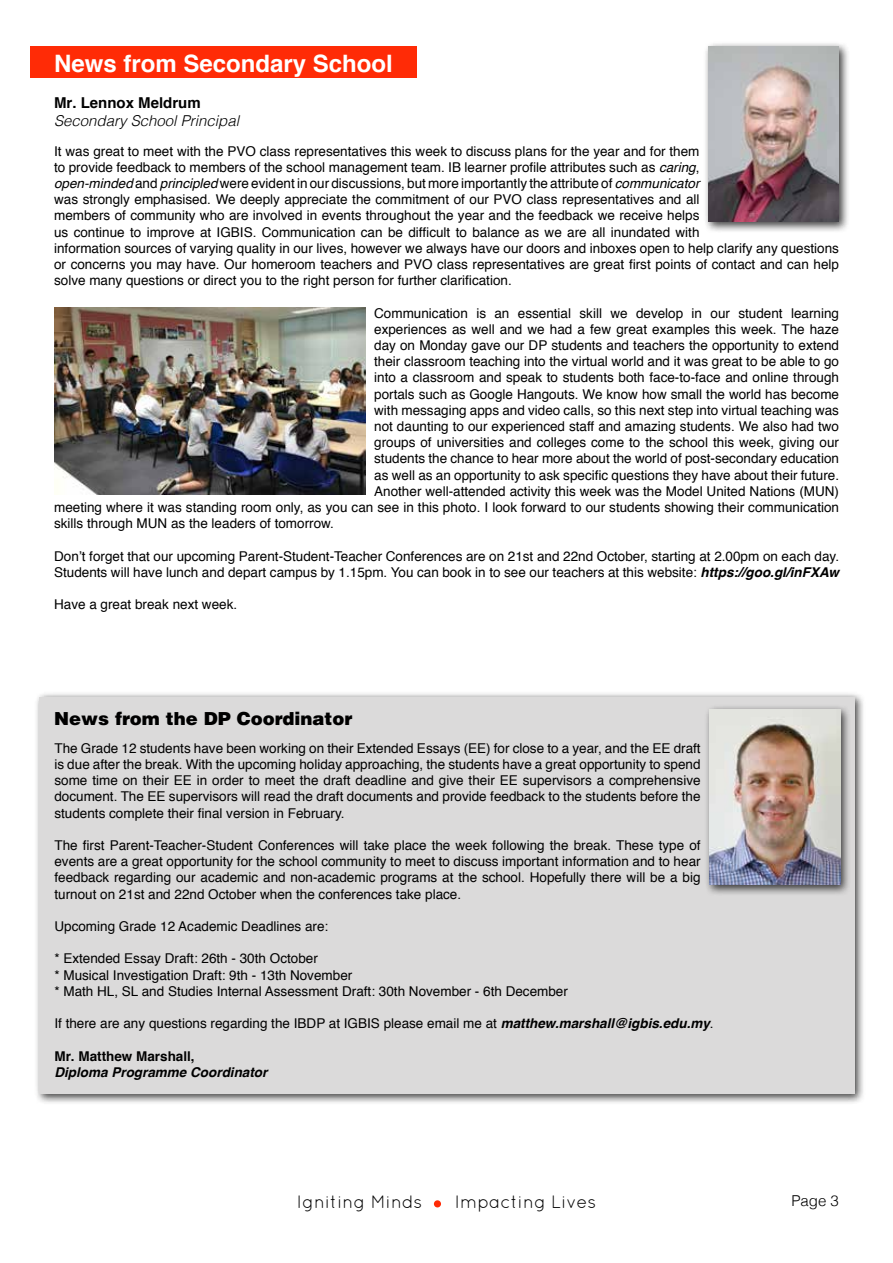
<style>
.page{position:relative;width:893px;height:1263px;background:#fff}
.page>*{position:absolute;margin:0;border:0;box-sizing:border-box;transform-origin:0 0}
.t1{font:700 24px "Helvetica";color:#fff}
.t2{font:18px "Quicksand";color:#000}
.t3{font:900 18px "Helvetica";color:#000}
.t4{font:italic 300 15px "Helvetica";color:#000}
.t5{font:700 15px "Helvetica";color:#000}
.t6{font:300 15px "Helvetica";color:#000}
.t7{font:13.5px/16.2px "Helvetica";color:#000}
.t8{font:italic 700 13.5px "Helvetica";color:#000}
.t9{font:700 13.5px "Helvetica";color:#000}
.s1{font-style:italic}
.s2{font-weight:700;font-style:italic}
</style>
<div class="page">
<div style="left:434px;top:1200px;width:7px;height:7px;background:#ff2b06;border-radius:50%"></div>
<div style="left:30px;top:46px;width:387px;height:32px;background:#ff2b06"></div>
<div style="left:703px;top:41px;width:147px;height:192px;background:#000;opacity:.75"></div>
<img style="left:708px;top:46px;width:131px;height:176px">
<div style="left:34px;top:691px;width:831px;height:414px;background:#000;opacity:.75"></div>
<div style="left:39px;top:697px;width:815px;height:397px;background:#dbdada"></div>
<div style="left:704px;top:704px;width:147px;height:192px;background:#000;opacity:.75"></div>
<img style="left:709px;top:709px;width:131px;height:176px">
<img style="left:54px;top:307px;width:312px;height:188px">
<h1 class="t1" style="left:54px;top:49px;width:340px">News from Secondary School</h1>
<p class="t5" style="left:54px;top:94px;width:148px">Mr. Lennox Meldrum</p>
<p class="t4" style="left:54px;top:108px;width:187px">Secondary School Principal</p>
<p class="t7" style="left:54px;top:143px;width:786px">It was great to meet with the PVO class representatives this week to discuss plans for the year and for them<br>to provide feedback to members of the school management team. IB learner profile attributes such as <span class="s1">caring</span>,<br><span class="s1">open-minded</span> and <span class="s1">principled</span> were evident in our discussions, but more importantly the attribute of <span class="s1">communicator<br></span>was strongly emphasised. We deeply appreciate the commitment of our PVO class representatives and all<br>members of community who are involved in events throughout the year and the feedback we receive helps<br>us continue to improve at IGBIS. Communication can be difficult to balance as we are all inundated with<br>information sources of varying quality in our lives, however we always have our doors and inboxes open to help clarify any questions or concerns you may have. Our homeroom teachers and PVO class representatives are great first points of contact and can help solve many questions or direct you to the right person for further clarification.</p>
<p class="t7" style="left:374px;top:305px;width:466px">Communication is an essential skill we develop in our student learning</p>
<p class="t7" style="left:374px;top:321px;width:466px">experiences as well and we had a few great examples this week. The haze</p>
<p class="t7" style="left:374px;top:338px;width:466px">day on Monday gave our DP students and teachers the opportunity to extend</p>
<p class="t7" style="left:374px;top:354px;width:466px">their classroom teaching into the virtual world and it was great to be able to go</p>
<p class="t7" style="left:374px;top:370px;width:466px">into a classroom and speak to students both face-to-face and online through</p>
<p class="t7" style="left:374px;top:386px;width:466px">portals such as Google Hangouts. We know how small the world has become</p>
<p class="t7" style="left:374px;top:402px;width:466px">with messaging apps and video calls, so this next step into virtual teaching was</p>
<p class="t7" style="left:374px;top:419px;width:466px">not daunting to our experienced staff and amazing students. We also had two</p>
<p class="t7" style="left:374px;top:435px;width:466px">groups of universities and colleges come to the school this week, giving our</p>
<p class="t7" style="left:374px;top:451px;width:466px">students the chance to hear more about the world of post-secondary education</p>
<p class="t7" style="left:374px;top:467px;width:466px">as well as an opportunity to ask specific questions they have about their future.</p>
<p class="t7" style="left:374px;top:483px;width:466px">Another well-attended activity this week was the Model United Nations (MUN)</p>
<p class="t7" style="left:54px;top:500px;width:786px">meeting where it was standing room only, as you can see in this photo. I look forward to our students showing their communication</p>
<p class="t7" style="left:54px;top:516px;width:281px">skills through MUN as the leaders of tomorrow.</p>
<p class="t7" style="left:54px;top:548px;width:786px">Don’t forget that our upcoming Parent-Student-Teacher Conferences are on 21st and 22nd October, starting at 2.00pm on each day.<br>Students will have lunch and depart campus by 1.15pm. You can book in to see our teachers at this website: <span class="s2">https://goo.gl/inFXAw</span></p>
<p class="t7" style="left:54px;top:597px;width:185px">Have a great break next week.</p>
<h2 class="t3" style="left:54px;top:706px;width:300px">News from the DP Coordinator</h2>
<p class="t7" style="left:54px;top:740px;width:648px;text-align:justify">The Grade 12 students have been working on their Extended Essays (EE) for close to a year, and the EE draft is due after the break. With the upcoming holiday approaching, the students have a great opportunity to spend some time on their EE in order to meet the draft deadline and give their EE supervisors a comprehensive document. The EE supervisors will read the draft documents and provide feedback to the students before the students complete their final version in February.</p>
<p class="t7" style="left:54px;top:838px;width:648px;text-align:justify">The first Parent-Teacher-Student Conferences will take place the week following the break. These type of events are a great opportunity for the school community to meet to discuss important information and to hear feedback regarding our academic and non-academic programs at the school. Hopefully there will be a big turnout on 21st and 22nd October when the conferences take place.</p>
<p class="t7" style="left:54px;top:919px;width:275px">Upcoming Grade 12 Academic Deadlines are:</p>
<p class="t7" style="left:54px;top:951px;width:515px">* Extended Essay Draft: 26th - 30th October<br>* Musical Investigation Draft: 9th - 13th November<br>* Math HL, SL and Studies Internal Assessment Draft: 30th November - 6th December</p>
<p class="t7" style="left:54px;top:1016px;width:661px">If there are any questions regarding the IBDP at IGBIS please email me at <span class="s2">matthew.marshall@igbis.edu.my</span>.</p>
<p class="t9" style="left:54px;top:1047px;width:142px">Mr. Matthew Marshall,</p>
<p class="t8" style="left:54px;top:1061px;width:215px">Diploma Programme Coordinator</p>
<h2 class="t2" style="left:297px;top:1191px;width:127px">Igniting Minds</h2>
<h2 class="t2" style="left:455px;top:1191px;width:143px">Impacting Lives</h2>
<p class="t6" style="left:791px;top:1188px;width:49px">Page 3</p>
</div>
